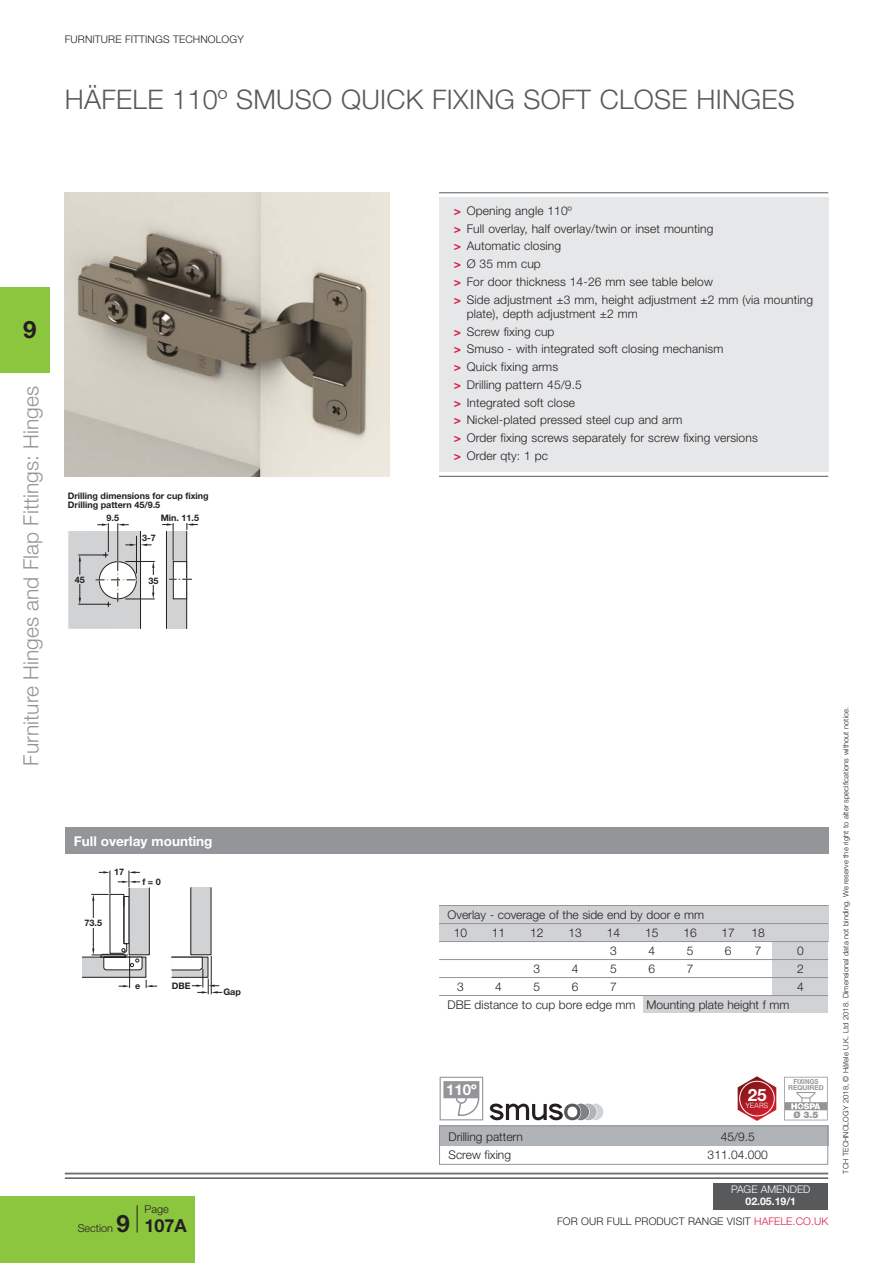
<style>
.page{position:relative;width:893px;height:1263px;background:#fff}
.page>*{position:absolute;margin:0;border:0;box-sizing:border-box;transform-origin:0 0}
.t1{font:300 27px "Helvetica Neue";letter-spacing:.01em;color:#58595b}
.t2{font:700 24px "Helvetica Neue";color:#231f20}
.t3{font:300 21px "Helvetica Neue";color:#939598}
.t4{font:700 16.95px "Helvetica Neue";color:#fff}
.t5{font:700 15px "Helvetica Neue LT Pro";color:#fff}
.t6{font:700 13.5px "Helvetica Neue";color:#fff}
.t7{font:300 12px/17.7px "Helvetica Neue";letter-spacing:.01em;color:#231f20}
.t8{font:300 10.8px "Helvetica Neue";color:#231f20}
.t9{font:300 10.5px "Helvetica Neue";letter-spacing:.01em;color:#231f20}
.t10{font:300 10.5px "Helvetica Neue";color:#fff}
.t11{font:700 10.5px "Helvetica Neue";color:#fff}
.t12{font:700 9px "Helvetica Neue";color:#231f20}
.t13{font:900 9px "Helvetica Neue";color:#939598}
.t14{font:300 7.5px "Helvetica Neue";letter-spacing:.01em;color:#231f20}
.t15{font:300 7.2px "Helvetica";color:#fff}
.t16{font:700 6.9px "Helvetica Neue LT Pro";color:#939598;scale:.9 1}
.t17{font:700 6.75px "Helvetica Neue LT Pro";color:#939598}
.s1{font-weight:700;font-size:24px}
.s2{font-weight:700;font-size:18px}
.s3{font-weight:700;color:#d91e48}
.s4{color:#d91e48}
</style>
<div class="page">
<div style="left:439px;top:905px;width:389px;height:37px;background:#d1d2d4"></div>
<div style="left:0;top:1196px;width:195px;height:67px;background:#8cc63f"></div>
<div style="left:0;top:287px;width:50px;height:86px;background:#8cc63f"></div>
<hr style="left:65px;top:1174px;width:763px;height:1px;background:#58595b">
<hr style="left:65px;top:1177px;width:763px;height:2px;background:#58595b">
<svg style="left:137px;top:1205px;width:1px;height:28px"></svg>
<div style="left:65px;top:827px;width:763px;height:27px;background:#939598"></div>
<hr style="left:65px;top:1173px;width:763px;height:1px;background:#58595b">
<img style="left:65px;top:193px;width:324px;height:283px">
<div style="left:439px;top:197px;width:389px;height:275px;background:#e6e7e8"></div>
<hr style="left:439px;top:192px;width:389px;height:1px;background:#58595b">
<hr style="left:439px;top:476px;width:389px;height:1px;background:#58595b">
<hr style="left:125px;top:599px;width:30px;height:1px;background:#231f20">
<hr style="left:125px;top:561px;width:30px;height:1px;background:#231f20">
<div style="left:166px;top:531px;width:21px;height:98px;background:#d1d2d4"></div>
<hr style="left:186px;top:531px;width:1px;height:98px;background:#231f20">
<hr style="left:166px;top:531px;width:1px;height:98px;background:#231f20">
<div style="left:173px;top:562px;width:14px;height:37px;background:#fff"></div>
<div style="left:173px;top:561px;width:14px;height:38px;border:1px solid #231f20"></div>
<hr style="left:173px;top:523px;width:1px;height:38px;background:#231f20">
<svg style="left:169px;top:579px;width:23px;height:1px"></svg>
<svg style="left:162px;top:523px;width:11px;height:3px"></svg>
<svg style="left:187px;top:523px;width:11px;height:7px"></svg>
<svg style="left:68px;top:523px;width:86px;height:106px"></svg>
<div style="left:147px;top:576px;width:13px;height:9px;background:#fff"></div>
<div style="left:143px;top:533px;width:12px;height:9px;background:#fff"></div>
<div style="left:643px;top:995px;width:185px;height:18px;background:#d1d2d4"></div>
<div style="left:772px;top:923px;width:56px;height:86px;background:#d1d2d4"></div>
<hr style="left:439px;top:905px;width:389px;height:1px;background:#939598">
<hr style="left:439px;top:923px;width:389px;height:1px;background:#939598">
<hr style="left:439px;top:941px;width:389px;height:1px;background:#939598">
<hr style="left:439px;top:959px;width:389px;height:1px;background:#939598">
<hr style="left:439px;top:977px;width:389px;height:1px;background:#939598">
<hr style="left:439px;top:995px;width:389px;height:1px;background:#939598">
<div style="left:82px;top:957px;width:64px;height:20px;background:#d1d2d4"></div>
<div style="left:82px;top:957px;width:64px;height:21px;border:1px solid #231f20"></div>
<div style="left:129px;top:888px;width:20px;height:67px;background:#d1d2d4"></div>
<div style="left:129px;top:887px;width:21px;height:68px;border:1px solid #231f20"></div>
<div style="left:191px;top:888px;width:20px;height:67px;background:#d1d2d4"></div>
<div style="left:190px;top:887px;width:21px;height:68px;border:1px solid #231f20"></div>
<svg style="left:171px;top:956px;width:51px;height:38px"></svg>
<svg style="left:92px;top:871px;width:51px;height:100px"></svg>
<hr style="left:129px;top:956px;width:1px;height:32px;background:#231f20">
<svg style="left:119px;top:985px;width:11px;height:2px"></svg>
<svg style="left:146px;top:980px;width:11px;height:8px"></svg>
<svg style="left:738px;top:1076px;width:38px;height:45px"></svg>
<div style="left:739px;top:1081px;width:35px;height:35px;border:1px solid #fff;border-radius:50%"></div>
<svg style="left:784px;top:1077px;width:44px;height:43px"></svg>
<div style="left:439px;top:1125px;width:389px;height:21px;background:#b1b4b6"></div>
<div style="left:439px;top:1125px;width:389px;height:40px;border:1px solid #939598"></div>
<div style="left:440px;top:1077px;width:43px;height:43px;border:1px solid #939598"></div>
<svg style="left:457px;top:1096px;width:23px;height:20px"></svg>
<svg style="left:456px;top:1093px;width:10px;height:10px"></svg>
<div style="left:456px;top:1092px;width:11px;height:12px;border:2px solid #939598;border-radius:50%"></div>
<div style="left:444px;top:1082px;width:35px;height:16px;background:#939598"></div>
<div style="left:443px;top:1081px;width:36px;height:17px;border:2px solid #939598"></div>
<svg style="left:489px;top:1104px;width:114px;height:16px"></svg>
<div style="left:713px;top:1183px;width:115px;height:27px;background:#58595b"></div>
<p class="t9" style="left:65px;top:36px;width:180px">FURNITURE FITTINGS TECHNOLOGY</p>
<h1 class="t1" style="left:65px;top:89px;width:731px">HÄFELE 110º SMUSO QUICK FIXING SOFT CLOSE HINGES</h1>
<h2 class="t2" style="left:23px;top:321px;width:15px">9</h2>
<h3 class="t3" style="left:24px;top:766px;width:381px;rotate:-90deg">Furniture Hinges and Flap Fittings: Hinges</h3>
<p class="t12" style="left:68px;top:492px;width:142px">Drilling dimensions for cup fixing</p>
<p class="t12" style="left:68px;top:501px;width:94px">Drilling pattern 45/9.5</p>
<p class="t12" style="left:107px;top:515px;width:14px">9.5</p>
<p class="t12" style="left:161px;top:514px;width:40px">Min. 11.5</p>
<p class="t12" style="left:75px;top:577px;width:12px">45</p>
<p class="t12" style="left:142px;top:534px;width:15px">3-7</p>
<p class="t12" style="left:148px;top:577px;width:12px">35</p>
<p class="t6" style="left:74px;top:836px;width:140px">Full overlay mounting</p>
<p class="t12" style="left:114px;top:869px;width:12px">17</p>
<p class="t12" style="left:84px;top:920px;width:19px">73.5</p>
<p class="t12" style="left:142px;top:879px;width:20px">f = 0</p>
<p class="t12" style="left:135px;top:983px;width:7px">e</p>
<p class="t12" style="left:172px;top:982px;width:20px">DBE</p>
<p class="t12" style="left:223px;top:988px;width:19px">Gap</p>
<p class="t8" style="left:145px;top:1205px;width:26px">Page</p>
<p class="t8" style="left:78px;top:1225px;width:111px">Section <span class="s1">9</span> <span class="s2">107A</span></p>
<p class="t7" style="left:454px;top:203px;width:361px"><span class="s3">&gt;</span> Opening angle 110º<br><span class="s3">&gt;</span> Full overlay, half overlay/twin or inset mounting<br><span class="s3">&gt;</span> Automatic closing<br><span class="s3">&gt;</span> Ø 35 mm cup<br><span class="s3">&gt;</span> For door thickness 14-26 mm see table below<br><span class="s3">&gt;</span> Side adjustment ±3 mm, height adjustment ±2 mm (via mounting</p>
<p class="t7" style="left:454px;top:306px;width:305px;text-indent:13px">plate), depth adjustment ±2 mm<br><span class="s3">&gt;</span> Screw fixing cup<br><span class="s3">&gt;</span> Smuso - with integrated soft closing mechanism<br><span class="s3">&gt;</span> Quick fixing arms<br><span class="s3">&gt;</span> Drilling pattern 45/9.5<br><span class="s3">&gt;</span> Integrated soft close<br><span class="s3">&gt;</span> Nickel-plated pressed steel cup and arm<br><span class="s3">&gt;</span> Order fixing screws separately for screw fixing versions <span class="s3">&gt;</span> Order qty: 1 pc</p>
<p class="t7" style="left:454px;top:906px;width:252px;text-indent:-6px">Overlay - coverage of the side end by door e mm<br>10</p>
<p class="t7" style="left:492px;top:925px;width:15px">11</p>
<p class="t7" style="left:530px;top:925px;width:15px">12</p>
<p class="t7" style="left:568px;top:925px;width:15px">13</p>
<p class="t7" style="left:607px;top:925px;width:15px">14</p>
<p class="t7" style="left:645px;top:925px;width:15px">15</p>
<p class="t7" style="left:683px;top:925px;width:15px">16</p>
<p class="t7" style="left:721px;top:925px;width:15px">17</p>
<p class="t7" style="left:751px;top:925px;width:15px">18</p>
<p class="t7" style="left:610px;top:943px;width:8px">3</p>
<p class="t7" style="left:648px;top:943px;width:8px">4</p>
<p class="t7" style="left:687px;top:943px;width:8px">5</p>
<p class="t7" style="left:725px;top:943px;width:8px">6</p>
<p class="t7" style="left:755px;top:943px;width:8px">7</p>
<p class="t7" style="left:797px;top:943px;width:8px">0</p>
<p class="t7" style="left:533px;top:961px;width:8px">3</p>
<p class="t7" style="left:572px;top:961px;width:8px">4</p>
<p class="t7" style="left:610px;top:961px;width:8px">5</p>
<p class="t7" style="left:648px;top:961px;width:8px">6</p>
<p class="t7" style="left:687px;top:961px;width:8px">7</p>
<p class="t7" style="left:797px;top:961px;width:8px">2</p>
<p class="t7" style="left:457px;top:979px;width:8px">3</p>
<p class="t7" style="left:495px;top:979px;width:8px">4</p>
<p class="t7" style="left:533px;top:979px;width:8px">5</p>
<p class="t7" style="left:572px;top:979px;width:8px">6</p>
<p class="t7" style="left:610px;top:979px;width:8px">7</p>
<p class="t7" style="left:797px;top:979px;width:8px">4</p>
<p class="t7" style="left:448px;top:997px;width:343px">DBE distance to cup bore edge mm Mounting plate height f mm</p>
<p class="t5" style="left:446px;top:1081px;width:32px">110º</p>
<h3 class="t4" style="left:748px;top:1089px;width:20px">25</h3>
<p class="t15" style="left:745px;top:1103px;width:24px">YEARS</p>
<p class="t7" style="left:448px;top:1129px;width:76px">Drilling pattern</p>
<p class="t7" style="left:721px;top:1129px;width:36px">45/9.5</p>
<p class="t7" style="left:448px;top:1147px;width:64px">Screw fixing</p>
<p class="t7" style="left:708px;top:1147px;width:62px">311.04.000</p>
<p class="t16" style="left:793px;top:1077px;width:29px">FIXINGS</p>
<p class="t17" style="left:788px;top:1083px;width:37px">REQUIRED</p>
<p class="t13" style="left:793px;top:1112px;width:27px">Ø 3.5</p>
<p class="t10" style="left:731px;top:1185px;width:81px">PAGE AMENDED</p>
<p class="t11" style="left:745px;top:1198px;width:52px">02.05.19/1</p>
<p class="t9" style="left:557px;top:1218px;width:272px">FOR OUR FULL PRODUCT RANGE VISIT <span class="s4">HAFELE.CO.UK</span></p>
<p class="t14" style="left:843px;top:1174px;width:468px;rotate:-90deg">TCH TECHNOLOGY 2018, © Häfele U.K. Ltd 2018. Dimensional data not binding. We reserve the right to alter specifications without notice.</p>
</div>
